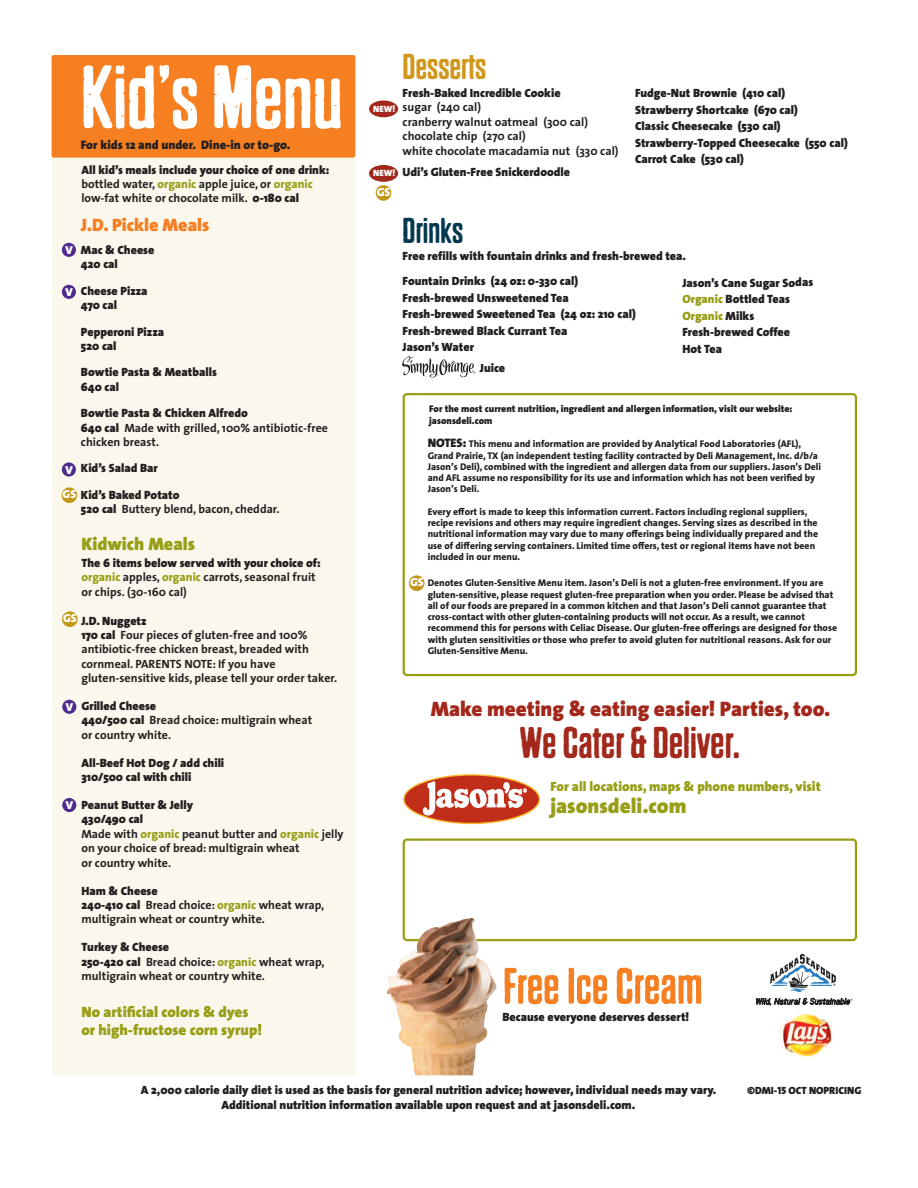
<style>
.page{position:relative;width:918px;height:1188px;background:#fff}
.page>*{position:absolute;margin:0;border:0;box-sizing:border-box;transform-origin:0 0}
.t1{font:90px "Dharma Gothic P";color:#fff}
.t2{font:51.45px "Dharma Gothic P";color:#f57f21}
.t3{font:44.55px "Dharma Gothic P";color:#a1281b}
.t4{font:36px "Dharma Gothic P";color:#d0971a}
.t5{font:36px "Dharma Gothic P";color:#00384e}
.t6{font:900 21px "The Sans";color:#a1281b}
.t7{font:900 21px "The Sans";color:#989e16}
.t8{font:900 18px "The Sans";color:#f57f21}
.t9{font:900 18px "The Sans";color:#989e16}
.t10{font:900 15px/18px "The Sans";color:#989e16}
.t11{font:900 13.5px "The Sans";color:#989e16}
.t12{font:900 12.3px "The Sans";color:#231f20}
.t13{font:700 12px/14.4px "The Sans";color:#231f20}
.t14{font:900 12px/16.5px "The Sans";color:#231f20}
.t15{font:900 11.55px "The Sans";color:#fff}
.t16{font:900 10.8px "Swiss 721 BT";color:#fff}
.t17{font:10.5px "The Sans Black Caps";color:#231f20}
.t18{font:800 9.75px/11.2px "The Sans";color:#231f20}
.t19{font:900 9.75px/11.7px "The Sans";color:#231f20}
.t20{font:900 9.15px "The Sans";letter-spacing:.01em;color:#fff}
.s1{font-weight:900}
.s2{font-weight:800;color:#989e16}
.s3{font-size:11.55px;color:#fff}
.s4{color:#989e16}
.s5{font-weight:900;font-size:12.3px}
.s6{font-family:"The Sans";font-weight:900}
</style>
<div class="page">
<svg style="left:403px;top:393px;width:454px;height:283px"></svg>
<svg style="left:403px;top:838px;width:454px;height:103px"></svg>
<svg style="left:770px;top:954px;width:66px;height:38px"></svg>
<svg style="left:756px;top:998px;width:97px;height:7px"></svg>
<img style="left:780px;top:1014px;width:52px;height:45px">
<img style="left:387px;top:918px;width:110px;height:145px">
<div style="left:52px;top:152px;width:303px;height:924px;background:#faf7ed;border-radius:2px"></div>
<div style="left:62px;top:700px;width:14px;height:14px;background:#502b8d;border-radius:50%"></div>
<div style="left:62px;top:798px;width:14px;height:14px;background:#502b8d;border-radius:50%"></div>
<div style="left:62px;top:243px;width:14px;height:14px;background:#502b8d;border-radius:50%"></div>
<div style="left:62px;top:462px;width:14px;height:15px;background:#502b8d;border-radius:50%"></div>
<div style="left:62px;top:285px;width:14px;height:14px;background:#502b8d;border-radius:50%"></div>
<div style="left:52px;top:55px;width:303px;height:103px;background:#f57f21;border-radius:2px"></div>
<div style="left:62px;top:611px;width:16px;height:16px;background:#c39616;border-radius:50%"></div>
<div style="left:62px;top:487px;width:15px;height:16px;background:#c39616;border-radius:50%"></div>
<div style="left:409px;top:575px;width:16px;height:16px;background:#c39616;border-radius:50%"></div>
<svg style="left:403px;top:774px;width:137px;height:50px"></svg>
<div style="left:376px;top:185px;width:15px;height:16px;background:#c39616;border-radius:50%"></div>
<div style="left:369px;top:165px;width:29px;height:17px;background:#a1281b;border-radius:50%"></div>
<div style="left:369px;top:100px;width:29px;height:17px;background:#a1281b;border-radius:50%"></div>
<svg style="left:402px;top:356px;width:74px;height:22px"></svg>
<h1 class="t1" style="left:81px;top:66px;width:264px">Kid’s Menu</h1>
<p class="t12" style="left:81px;top:140px;width:211px">For kids 12 and under. Dine-in or to-go.</p>
<p class="t13" style="left:81px;top:163px;width:250px"><span class="s1">All kid’s meals include your choice of one drink: </span>bottled water, <span class="s2">organic</span> apple juice, or <span class="s2">organic </span>low-fat white or chocolate milk. <span class="s1">0-180 cal</span></p>
<h3 class="t8" style="left:81px;top:217px;width:130px">J.D. Pickle Meals</h3>
<p class="t14" style="left:81px;top:244px;width:75px;line-height:14.4px">Mac &amp; Cheese<br>420 cal</p>
<p class="t14" style="left:81px;top:285px;width:68px;line-height:14.4px">Cheese Pizza<br>470 cal</p>
<p class="t14" style="left:81px;top:325px;width:85px;line-height:14.4px">Pepperoni Pizza<br>520 cal</p>
<p class="t14" style="left:81px;top:366px;width:137px;line-height:14.4px">Bowtie Pasta &amp; Meatballs<br>640 cal</p>
<p class="t13" style="left:81px;top:407px;width:249px"><span class="s1">Bowtie Pasta &amp; Chicken Alfredo<br>640 cal</span> Made with grilled, 100% antibiotic-free chicken breast.</p>
<p class="t14" style="left:63px;top:456px;width:118px;line-height:26.4px;text-align:center">Kid’s Salad Bar<br><span class="s3">GS</span> Kid’s Baked Potato</p>
<p class="t13" style="left:81px;top:503px;width:200px"><span class="s1">520 cal</span> Buttery blend, bacon, cheddar.</p>
<p class="t16" style="left:65px;top:246px;width:9px">V</p>
<p class="t16" style="left:65px;top:288px;width:9px">V</p>
<p class="t16" style="left:65px;top:466px;width:9px">V</p>
<h3 class="t9" style="left:81px;top:537px;width:115px">Kidwich Meals</h3>
<p class="t13" style="left:81px;top:557px;width:241px"><span class="s1">The 6 items below served with your choice of: </span><span class="s2">organic</span> apples, <span class="s2">organic</span> carrots, seasonal fruit or chips. (30-160 cal)</p>
<p class="t13" style="left:81px;top:614px;width:257px"><span class="s1">J.D. Nuggetz<br>170 cal</span> Four pieces of gluten-free and 100% antibiotic-free chicken breast, breaded with cornmeal. PARENTS NOTE: If you have gluten-sensitive kids, please tell your order taker.</p>
<p class="t13" style="left:81px;top:700px;width:232px"><span class="s1">Grilled Cheese<br>440/500 cal</span> Bread choice: multigrain wheat or country white.</p>
<p class="t14" style="left:81px;top:757px;width:144px;line-height:14.4px">All-Beef Hot Dog / add chili<br>310/500 cal with chili</p>
<p class="t13" style="left:81px;top:799px;width:264px"><span class="s1">Peanut Butter &amp; Jelly<br>430/490 cal<br></span>Made with <span class="s2">organic</span> peanut butter and <span class="s2">organic</span> jelly on your choice of bread: multigrain wheat<br>or country white.</p>
<p class="t13" style="left:81px;top:884px;width:244px"><span class="s1">Ham &amp; Cheese<br>240-410 cal</span> Bread choice: <span class="s2">organic</span> wheat wrap, multigrain wheat or country white.</p>
<p class="t13" style="left:81px;top:941px;width:245px"><span class="s1">Turkey &amp; Cheese<br>250-420 cal</span> Bread choice: <span class="s2">organic</span> wheat wrap, multigrain wheat or country white.</p>
<p class="t15" style="left:63px;top:614px;width:15px">GS</p>
<p class="t16" style="left:65px;top:703px;width:9px">V</p>
<p class="t16" style="left:65px;top:801px;width:9px">V</p>
<h3 class="t10" style="left:81px;top:1004px;width:182px">No artificial colors &amp; dyes or high-fructose corn syrup!</h3>
<h3 class="t4" style="left:403px;top:54px;width:85px">Desserts</h3>
<p class="t14" style="left:403px;top:86px;width:160px">Fresh-Baked Incredible Cookie</p>
<p class="t13" style="left:403px;top:101px;width:217px">sugar (240 cal)<br>cranberry walnut oatmeal (300 cal) chocolate chip (270 cal)<br>white chocolate macadamia nut (330 cal)</p>
<p class="t14" style="left:403px;top:165px;width:169px">Udi’s Gluten-Free Snickerdoodle</p>
<p class="t20" style="left:373px;top:105px;width:24px">NEW!</p>
<p class="t20" style="left:373px;top:169px;width:24px">NEW!</p>
<p class="t15" style="left:377px;top:188px;width:15px">GS</p>
<h3 class="t5" style="left:403px;top:218px;width:62px">Drinks</h3>
<p class="t14" style="left:635px;top:86px;width:214px">Fudge-Nut Brownie (410 cal)<br>Strawberry Shortcake (670 cal)<br>Classic Cheesecake (530 cal)<br>Strawberry-Topped Cheesecake (550 cal)<br>Carrot Cake (530 cal)</p>
<p class="t14" style="left:403px;top:249px;width:285px">Free refills with fountain drinks and fresh-brewed tea.</p>
<p class="t14" style="left:403px;top:274px;width:235px">Fountain Drinks (24 oz: 0-330 cal)<br>Fresh-brewed Unsweetened Tea<br>Fresh-brewed Sweetened Tea (24 oz: 210 cal)<br>Fresh-brewed Black Currant Tea<br>Jason’s Water</p>
<p class="t14" style="left:480px;top:361px;width:27px">Juice</p>
<p class="t14" style="left:682px;top:275px;width:132px">Jason’s Cane Sugar Sodas<br><span class="s4">Organic</span> Bottled Teas<br><span class="s4">Organic</span> Milks<br>Fresh-brewed Coffee<br>Hot Tea</p>
<p class="t19" style="left:429px;top:404px;width:365px">For the most current nutrition, ingredient and allergen information, visit our website: jasonsdeli.com</p>
<p class="t18" style="left:428px;top:439px;width:395px"><span class="s5">NOTES:</span> This menu and information are provided by Analytical Food Laboratories (AFL), Grand Prairie, TX (an independent testing facility contracted by Deli Management, Inc. d/b/a Jason’s Deli), combined with the ingredient and allergen data from our suppliers. Jason’s Deli and AFL assume no responsibility for its use and information which has not been verified by Jason’s Deli.</p>
<p class="t18" style="left:428px;top:507px;width:392px">Every effort is made to keep this information current. Factors including regional suppliers, recipe revisions and others may require ingredient changes. Serving sizes as described in the nutritional information may vary due to many offerings being individually prepared and the use of differing serving containers. Limited time offers, test or regional items have not been included in our menu.</p>
<p class="t15" style="left:410px;top:578px;width:15px">GS</p>
<p class="t18" style="left:428px;top:578px;width:411px">Denotes Gluten-Sensitive Menu item. Jason’s Deli is not a gluten-free environment. If you are gluten-sensitive, please request gluten-free preparation when you order. Please be advised that all of our foods are prepared in a common kitchen and that Jason’s Deli cannot guarantee that cross-contact with other gluten-containing products will not occur. As a result, we cannot recommend this for persons with Celiac Disease. Our gluten-free offerings are designed for those with gluten sensitivities or those who prefer to avoid gluten for nutritional reasons. Ask for our Gluten-Sensitive Menu.</p>
<h3 class="t6" style="left:431px;top:701px;width:401px">Make meeting &amp; eating easier! Parties, too.</h3>
<h3 class="t3" style="left:520px;top:727px;width:222px">WeCater&amp;Deliver.</h3>
<h3 class="t11" style="left:550px;top:781px;width:272px">For all locations, maps &amp; phone numbers, visit</h3>
<h3 class="t7" style="left:550px;top:798px;width:138px">jasonsdeli.com</h3>
<h2 class="t2" style="left:503px;top:968px;width:201px">FreeIceCream</h2>
<p class="t14" style="left:502px;top:1009px;width:188px">Because everyone deserves dessert!</p>
<p class="t14" style="left:141px;top:1084px;width:577px;line-height:14.4px;text-align:center">A 2,000 calorie daily diet is used as the basis for general nutrition advice; however, individual needs may vary.<br>Additional nutrition information available upon request and at jasonsdeli.com.</p>
<p class="t17" style="left:747px;top:1087px;width:116px"><span class="s6">©</span>DMI-15 OCT NOPRICING</p>
</div>
